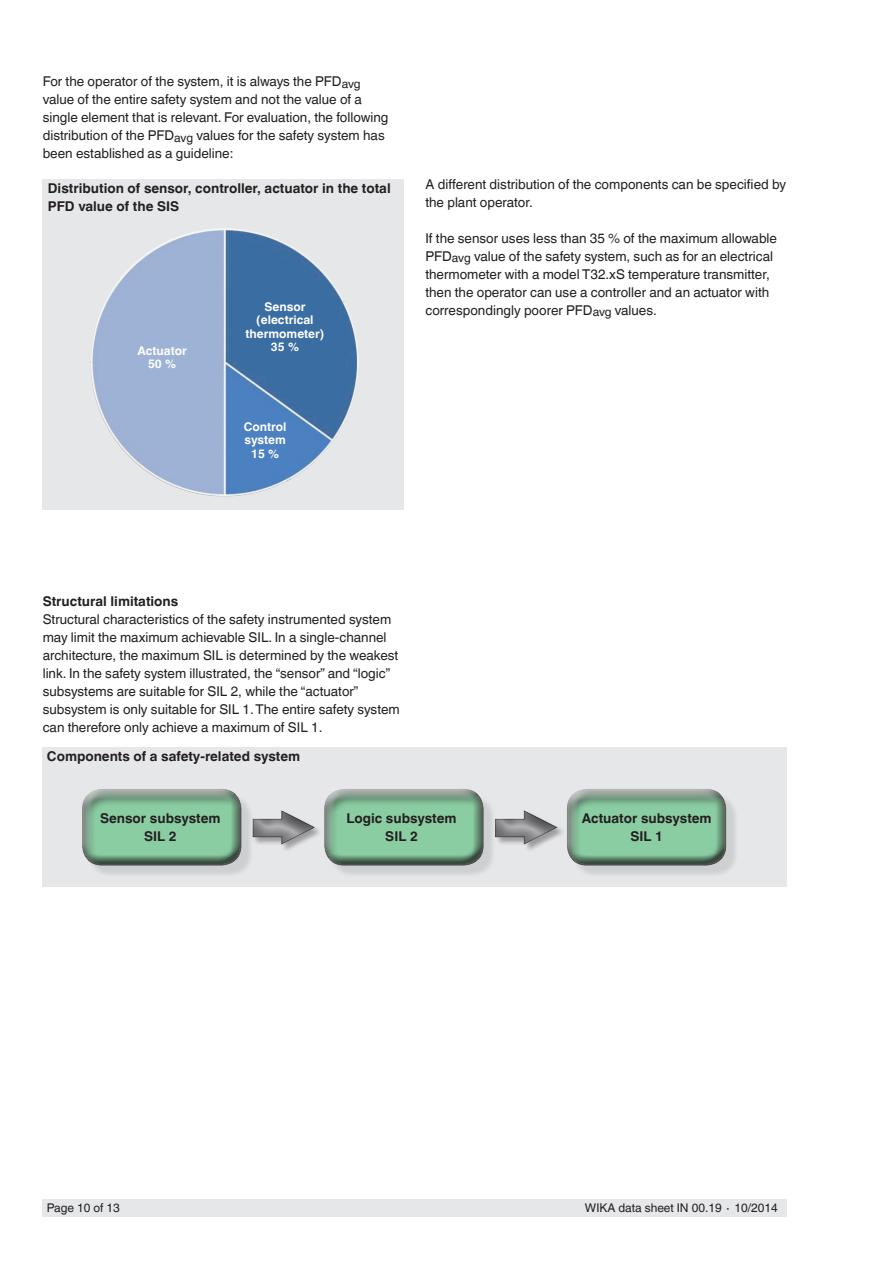
<style>
.page{position:relative;width:893px;height:1263px;background:#fff}
.page>*{position:absolute;margin:0;border:0;box-sizing:border-box;transform-origin:0 0}
.t1{font:13.5px/18px "Helvetica World";color:#231f20}
.t2{font:700 13.5px/18px "Helvetica World";color:#231f20;text-align:center}
.t3{font:700 12px/13.5px "Helvetica World";color:#fff;text-align:center}
.t4{font:12px "Helvetica World";color:#231f20}
</style>
<div class="page">
<div style="left:43px;top:1199px;width:744px;height:17px;background:#e6e7e9"></div>
<div style="left:43px;top:747px;width:744px;height:140px;background:#e6e7e9"></div>
<div style="left:43px;top:179px;width:361px;height:331px;background:#e6e7e9"></div>
<img style="left:90px;top:228px;width:269px;height:269px">
<div style="left:86px;top:793px;width:168px;height:86px;background:#6c6d70;opacity:.2"></div>
<div style="left:81px;top:786px;width:162px;height:68px;background:#fff;opacity:.75"></div>
<div style="left:81px;top:793px;width:162px;height:73px;background:#231f20;opacity:.75"></div>
<div style="left:328px;top:793px;width:169px;height:86px;background:#6c6d70;opacity:.2"></div>
<div style="left:323px;top:786px;width:162px;height:68px;background:#fff;opacity:.75"></div>
<div style="left:323px;top:793px;width:162px;height:73px;background:#231f20;opacity:.75"></div>
<div style="left:571px;top:793px;width:168px;height:85px;background:#6c6d70;opacity:.2"></div>
<div style="left:566px;top:779px;width:162px;height:75px;background:#fff;opacity:.75"></div>
<div style="left:566px;top:793px;width:162px;height:73px;background:#231f20;opacity:.75"></div>
<div style="left:252px;top:810px;width:71px;height:43px;background:#e6e7e9"></div>
<div style="left:252px;top:810px;width:65px;height:37px;background:#231f20;opacity:.25"></div>
<div style="left:495px;top:810px;width:70px;height:43px;background:#231f20;opacity:.38"></div>
<div style="left:495px;top:810px;width:64px;height:37px;background:#231f20;opacity:.25"></div>
<p class="t1" style="left:43px;top:73px;width:347px">For the operator of the system, it is always the PFD<sub>avg </sub>value of the entire safety system and not the value of a single element that is relevant. For evaluation, the following distribution of the PFD<sub>avg</sub> values for the safety system has been established as a guideline:</p>
<p class="t2" style="left:48px;top:179px;width:344px;text-align:left">Distribution of sensor, controller, actuator in the total<br>PFD value of the SIS</p>
<p class="t3" style="left:246px;top:300px;width:80px">Sensor (electrical thermometer)</p>
<p class="t3" style="left:137px;top:344px;width:51px">Actuator</p>
<p class="t3" style="left:271px;top:340px;width:30px">35 %</p>
<p class="t3" style="left:148px;top:357px;width:30px">50 %</p>
<p class="t3" style="left:244px;top:420px;width:44px">Control system<br>15 %</p>
<p class="t1" style="left:425px;top:175px;width:362px">A different distribution of the components can be specified by the plant operator.</p>
<p class="t1" style="left:425px;top:229px;width:353px">If the sensor uses less than 35 % of the maximum allowable PFD<sub>avg</sub> value of the safety system, such as for an electrical thermometer with a model T32.xS temperature transmitter, then the operator can use a controller and an actuator with correspondingly poorer PFD<sub>avg</sub> values.</p>
<p class="t2" style="left:43px;top:592px;width:137px">Structural limitations</p>
<p class="t1" style="left:43px;top:610px;width:359px">Structural characteristics of the safety instrumented system may limit the maximum achievable SIL. In a single-channel architecture, the maximum SIL is determined by the weakest link. In the safety system illustrated, the “sensor” and “logic” subsystems are suitable for SIL 2, while the “actuator” subsystem is only suitable for SIL 1. The entire safety system can therefore only achieve a maximum of SIL 1.</p>
<p class="t2" style="left:47px;top:748px;width:255px">Components of a safety-related system</p>
<p class="t2" style="left:100px;top:809px;width:122px">Sensor subsystem<br>SIL 2</p>
<p class="t2" style="left:347px;top:809px;width:111px">Logic subsystem<br>SIL 2</p>
<p class="t2" style="left:582px;top:809px;width:131px">Actuator subsystem<br>SIL 1</p>
<p class="t4" style="left:47px;top:1201px;width:74px">Page 10 of 13</p>
<p class="t4" style="left:585px;top:1201px;width:195px">WIKA data sheet IN 00.19 ∙ 10/2014</p>
</div>
